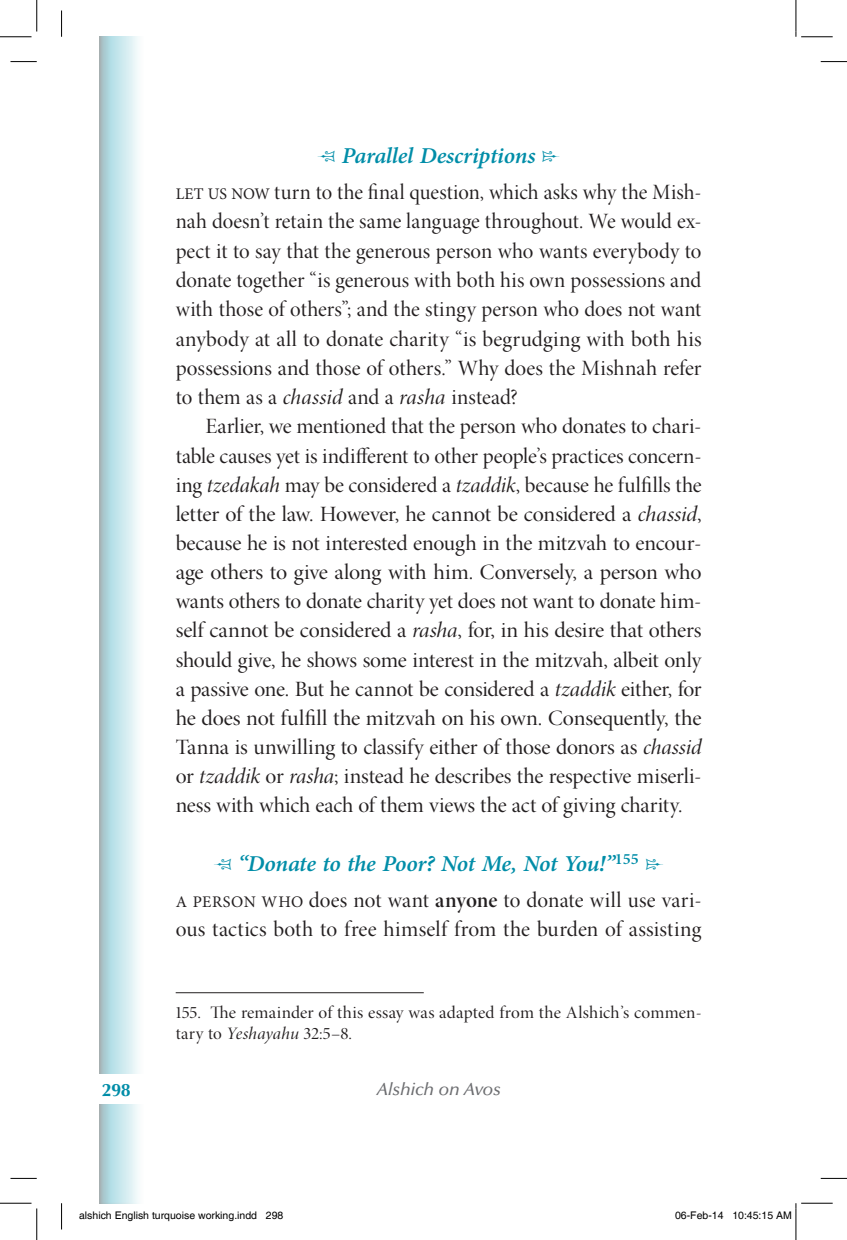
<style>
.page{position:relative;width:847px;height:1240px;background:#fff}
.page>*{position:absolute;margin:0;border:0;box-sizing:border-box;transform-origin:0 0}
.t1{font:italic 600 22.75px "Minion Pro";letter-spacing:-.015em;color:#008da8}
.t2{font:21.88px/29.1px "Minion Pro Disp";letter-spacing:.005em;color:#231f20;text-align:justify}
.t3{font:700 17.85px "Optima LT Std";color:#008da8}
.t4{font:17.5px/21.9px "Minion Pro Disp";letter-spacing:.01em;color:#231f20;scale:1.04 1}
.t5{font:italic 500 17.5px "Optima LT Std";letter-spacing:-.015em;color:#6c6d70}
.t6{font:10.5px "Helvetica";color:#000}
.s1{font-family:"Minion Pro";font-size:16.1px}
.s2{font-family:"Minion Pro It Disp"}
.s3{font-family:"Minion Pro Semibold Disp"}
</style>
<div class="page">
<div style="left:97px;top:37px;width:48px;height:1165px;background:#231f20;opacity:.75"></div>
<div style="left:79px;top:1074px;width:74px;height:29px;background:#fff"></div>
<hr style="left:176px;top:992px;width:248px;height:1px;background:#231f20">
<svg style="left:10px;top:61px;width:27px;height:1px"></svg>
<svg style="left:821px;top:61px;width:26px;height:1px"></svg>
<svg style="left:10px;top:1177px;width:27px;height:1px"></svg>
<svg style="left:821px;top:1177px;width:26px;height:1px"></svg>
<svg style="left:61px;top:11px;width:1px;height:26px"></svg>
<svg style="left:61px;top:1203px;width:1px;height:26px"></svg>
<hr style="left:0;top:36px;width:32px;height:1px;background:#000">
<hr style="left:801px;top:36px;width:31px;height:1px;background:#000">
<hr style="left:0;top:1202px;width:32px;height:1px;background:#000">
<hr style="left:801px;top:1202px;width:31px;height:1px;background:#000">
<hr style="left:36px;top:0;width:1px;height:32px;background:#000">
<hr style="left:36px;top:1208px;width:1px;height:31px;background:#000">
<hr style="left:795px;top:0;width:1px;height:32px;background:#000">
<hr style="left:795px;top:1208px;width:1px;height:31px;background:#000">
<svg style="left:795px;top:1203px;width:1px;height:26px"></svg>
<p class="t1" style="left:317px;top:140px;width:245px">• Parallel Descriptions •</p>
<p class="t2" style="left:176px;top:178px;width:527px"><span class="s1">LET US NOW</span> turn to the final question, which asks why the Mish&shy;nah doesn’t retain the same language throughout. We would ex&shy;pect it to say that the generous person who wants everybody to donate together “is generous with both his own possessions and with those of others”; and the stingy person who does not want anybody at all to donate charity “is begrudging with both his possessions and those of others.” Why does the Mishnah refer to them as a <span class="s2">chassid</span> and a <span class="s2">rasha</span> instead?</p>
<p class="t2" style="left:176px;top:412px;width:527px;text-indent:30px">Earlier, we mentioned that the person who donates to chari&shy;table causes yet is indifferent to other people’s practices concern&shy;ing <span class="s2">tzedakah</span> may be considered a <span class="s2">tzaddik</span>, because he fulfills the letter of the law. However, he cannot be considered a <span class="s2">chassid</span>, because he is not interested enough in the mitzvah to encour&shy;age others to give along with him. Conversely, a person who wants others to donate charity yet does not want to donate him&shy;self cannot be considered a <span class="s2">rasha</span>, for, in his desire that others should give, he shows some interest in the mitzvah, albeit only a passive one. But he cannot be considered a <span class="s2">tzaddik</span> either, for he does not fulfill the mitzvah on his own. Consequently, the Tanna is unwilling to classify either of those donors as <span class="s2">chassid </span>or <span class="s2">tzaddik</span> or <span class="s2">rasha</span>; instead he describes the respective miserli&shy;ness with which each of them views the act of giving charity.</p>
<p class="t1" style="left:213px;top:848px;width:452px">• “Donate to the Poor? Not Me, Not You!”<sup>155</sup> •</p>
<p class="t2" style="left:176px;top:885px;width:527px"><span class="s1">A PERSON W HO</span> does not want <span class="s3">anyone</span> to donate will use vari&shy;ous tactics both to free himself from the burden of assisting</p>
<p class="t4" style="left:176px;top:1001px;width:507px">155. The remainder of this essay was adapted from the Alshich’s commen&shy;tary to <span class="s2">Yeshayahu</span> 32:5–8.</p>
<p class="t3" style="left:102px;top:1079px;width:31px">298</p>
<p class="t5" style="left:376px;top:1078px;width:126px">Alshich on Avos</p>
<p class="t6" style="left:79px;top:1208px;width:206px">alshich English turquoise working.indd 298</p>
<p class="t6" style="left:675px;top:1208px;width:118px">06-Feb-14 10:45:15 AM</p>
</div>
